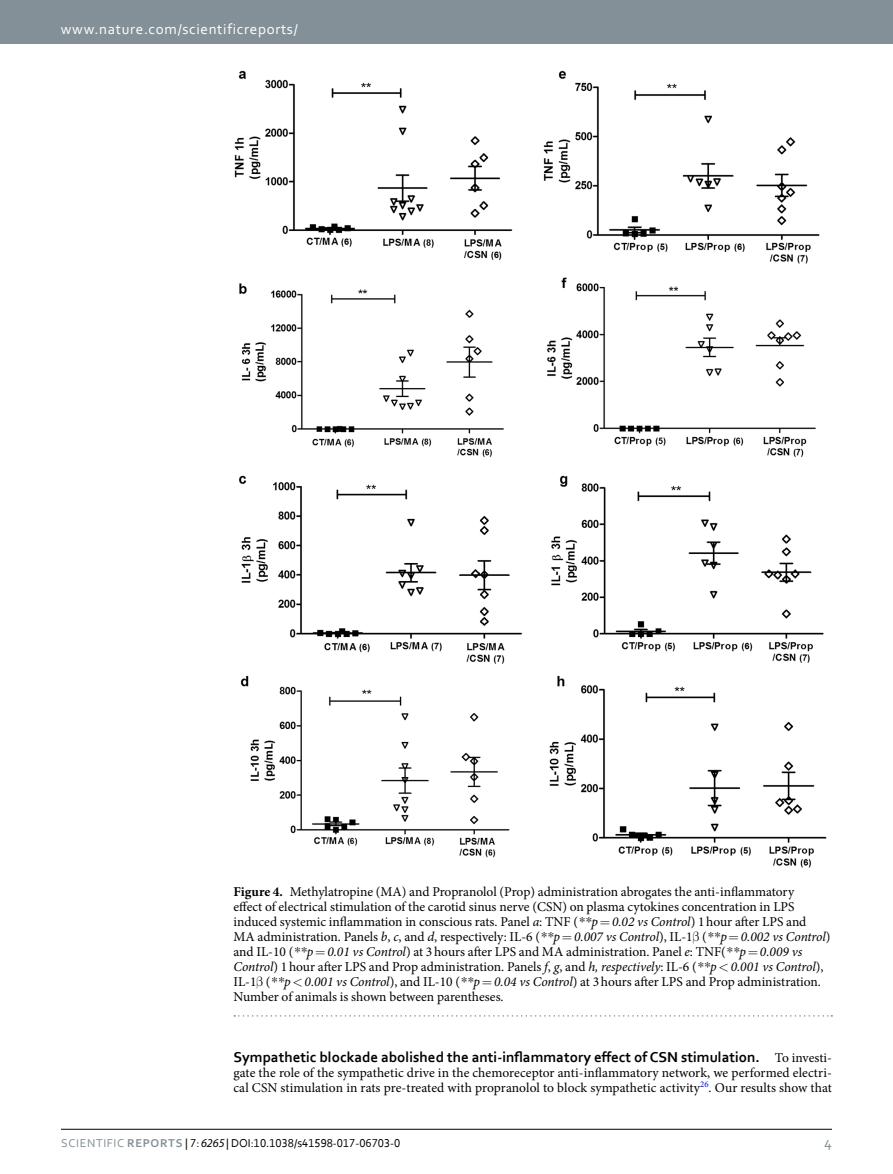
<style>
.page{position:relative;width:893px;height:1174px;background:#fff}
.page>*{position:absolute;margin:0;border:0;box-sizing:border-box;transform-origin:0 0}
.t1{font:700 15px "Corbel";color:#000}
.t2{font:15px "Corbel 2";letter-spacing:.045em;color:#fff}
.t3{font:15px "Corbel 2";color:#839097}
.t4{font:13.5px/15px "Minion Pro";color:#000}
.t5{font:12px "Corbel";color:#000}
.s1{font-weight:700}
.s2{font-style:italic}
.s3{font-family:"STIX General";font-style:italic}
.s4{font-family:"Minion Pro";font-weight:400;font-size:13.5px}
.s5{font-family:"Corbel 2";color:#839097}
.s6{font-family:"Corbel Bold 2";color:#839097}
.s7{font-family:"Myriad Pro";font-style:italic}
</style>
<div class="page">
<div style="left:0;top:0;width:893px;height:43px;background:#839097"></div>
<hr style="left:61px;top:1129px;width:771px;height:1px;background:#000">
<img style="left:234px;top:70px;width:593px;height:798px">
<svg style="left:234px;top:1015px;width:598px;height:1px"></svg>
<p class="t2" style="left:61px;top:19px;width:238px">www.nature.com/scientificreports/</p>
<p class="t4" style="left:233px;top:884px;width:599px"><span class="s1">Figure 4.</span> Methylatropine (MA) and Propranolol (Prop) administration abrogates the anti-inflammatory<br>effect of electrical stimulation of the carotid sinus nerve (CSN) on plasma cytokines concentration in LPS induced systemic inflammation in conscious rats. Panel <span class="s2">a</span>: TNF (<span class="s3">**</span><span class="s2">p 0.02 vs Control</span>) 1hour after LPS and MA administration. Panels <span class="s2">b</span>, <span class="s2">c</span>, and <span class="s2">d</span>, respectively: IL-6 (<span class="s3">**</span><span class="s2">p 0.007 vs Control</span>), IL-1 (<span class="s3">**</span><span class="s2">p 0.002 vs Control</span>) and IL-10 (<span class="s3">**</span><span class="s2">p 0.01 vs Control</span>) at 3hours after LPS and MA administration. Panel <span class="s2">e</span>: TNF(<span class="s3">**</span><span class="s2">p 0.009 vs Control</span>) 1hour after LPS and Prop administration. Panels <span class="s2">f</span>, <span class="s2">g</span>, and <span class="s2">h, respectively</span>: IL-6 (<span class="s3">**</span><span class="s2">p 0.001 vs Control</span>), IL-1 (<span class="s3">**</span><span class="s2">p 0.001 vs Control</span>), and IL-10 (<span class="s3">**</span><span class="s2">p 0.04 vs Control</span>) at 3hours after LPS and Prop administration.<br>Number of animals is shown between parentheses.</p>
<p class="t1" style="left:233px;top:1047px;width:600px">Sympathetic blockade abolished the anti-inflammatory effect of CSN stimulation. <span class="s4">To investi-</span></p>
<p class="t4" style="left:233px;top:1065px;width:600px">gate the role of the sympathetic drive in the chemoreceptor anti-inflammatory network, we performed electri&shy;cal CSN stimulation in rats pre-treated with propranolol to block sympathetic activity<sup>26</sup>. Our results show that</p>
<p class="t5" style="left:61px;top:1135px;width:341px"><span class="s5">Scientific</span> <span class="s6">REPOrTS</span> | 7: <span class="s7">6265</span> | DOI:10.1038/s41598-017-06703-0</p>
<p class="t3" style="left:824px;top:1132px;width:9px">4</p>
</div>
